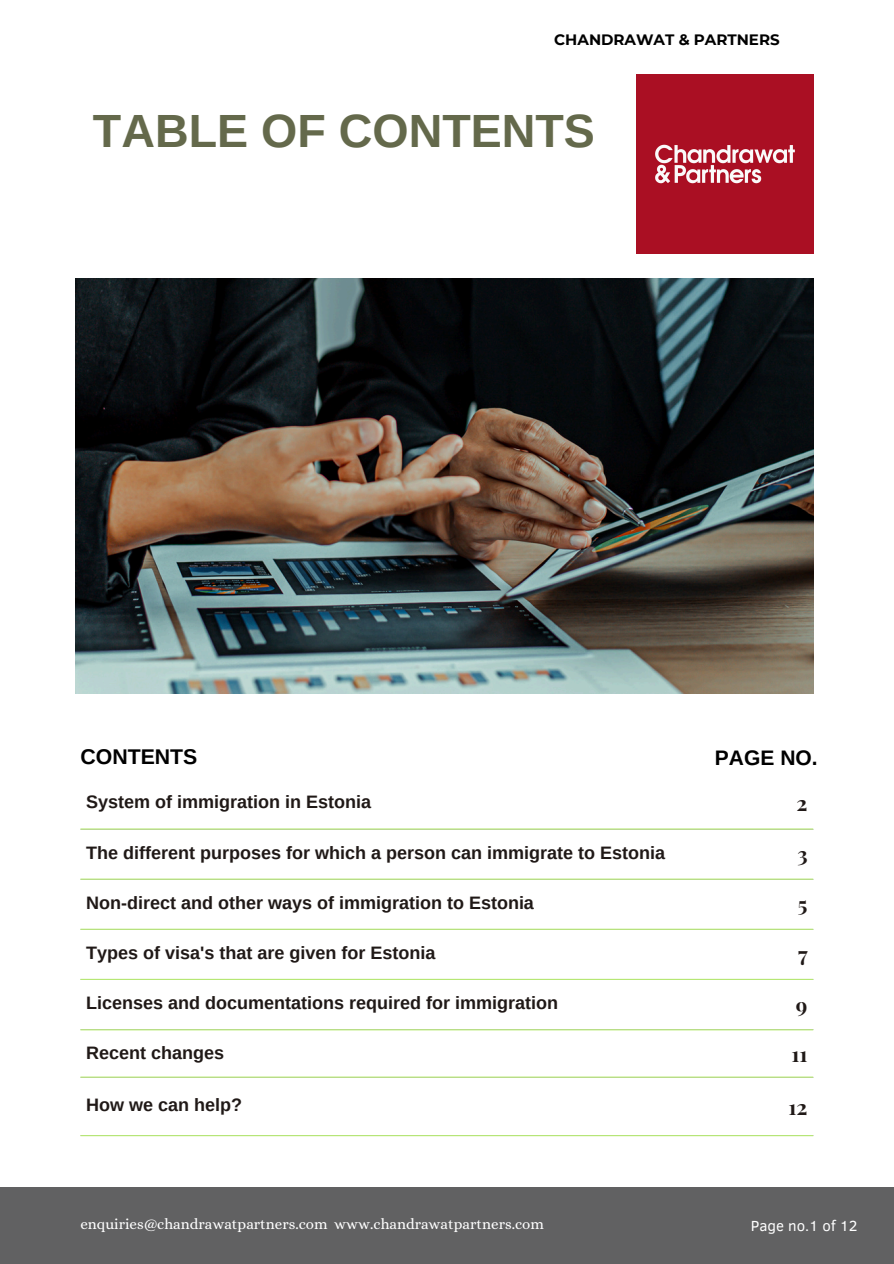
<style>
.page{position:relative;width:894px;height:1264px;background:#fff}
.page>*{position:absolute;margin:0;border:0;box-sizing:border-box;transform-origin:0 0}
.t1{font:700 46.5px "Arimo";color:#64694b}
.t2{font:700 21.3px "Arimo";color:#000}
.t3{font:700 21px "Playfair Display";color:#201917}
.t4{font:700 21px "Arimo";color:#000}
.t5{font:700 18px "Arimo";color:#201917}
.t6{font:15px "Alice";color:#fff}
.t7{font:700 15px "Montserrat";color:#000}
.t8{font:15px "Clear Sans";color:#fff}
</style>
<div class="page">
<hr style="left:80px;top:828px;width:733px;height:1px;background:#b6e972">
<hr style="left:80px;top:878px;width:733px;height:1px;background:#b6e972">
<hr style="left:80px;top:928px;width:733px;height:1px;background:#b6e972">
<hr style="left:80px;top:978px;width:733px;height:1px;background:#b6e972">
<hr style="left:80px;top:1029px;width:733px;height:1px;background:#b6e972">
<hr style="left:80px;top:1076px;width:733px;height:1px;background:#b6e972">
<hr style="left:80px;top:1135px;width:733px;height:1px;background:#b6e972">
<div style="left:0;top:1187px;width:893px;height:76px;background:#616162"></div>
<img style="left:76px;top:278px;width:737px;height:415px">
<img style="left:636px;top:74px;width:177px;height:179px">
<p class="t7" style="left:554px;top:31px;width:227px">CHANDRAWAT &amp; PARTNERS</p>
<h3 class="t1" style="left:93px;top:105px;width:503px">TABLE OF CONTENTS</h3>
<p class="t2" style="left:80px;top:744px;width:118px">CONTENTS</p>
<p class="t4" style="left:714px;top:745px;width:104px">PAGE NO.</p>
<p class="t5" style="left:86px;top:791px;width:286px">System of immigration in Estonia</p>
<h1 class="t3" style="left:796px;top:788px;width:12px">2</h1>
<p class="t5" style="left:86px;top:842px;width:580px">The different purposes for which a person can immigrate to Estonia</p>
<h2 class="t3" style="left:797px;top:839px;width:12px">3</h2>
<h2 class="t5" style="left:86px;top:892px;width:449px">Non-direct and other ways of immigration to Estonia</h2>
<p class="t3" style="left:797px;top:889px;width:11px">5</p>
<p class="t5" style="left:86px;top:942px;width:351px">Types of visa's that are given for Estonia</p>
<p class="t3" style="left:797px;top:939px;width:11px">7</p>
<p class="t5" style="left:86px;top:992px;width:473px">Licenses and documentations required for immigration</p>
<p class="t3" style="left:795px;top:989px;width:13px">9</p>
<p class="t5" style="left:86px;top:1042px;width:139px">Recent changes</p>
<p class="t3" style="left:791px;top:1039px;width:18px">11</p>
<p class="t5" style="left:86px;top:1095px;width:157px">How we can help?</p>
<p class="t3" style="left:788px;top:1092px;width:21px">12</p>
<p class="t6" style="left:80px;top:1215px;width:465px">enquiries@chandrawatpartners.com www.chandrawatpartners.com</p>
<p class="t8" style="left:750px;top:1215px;width:108px">Page no.1 of 12</p>
</div>
